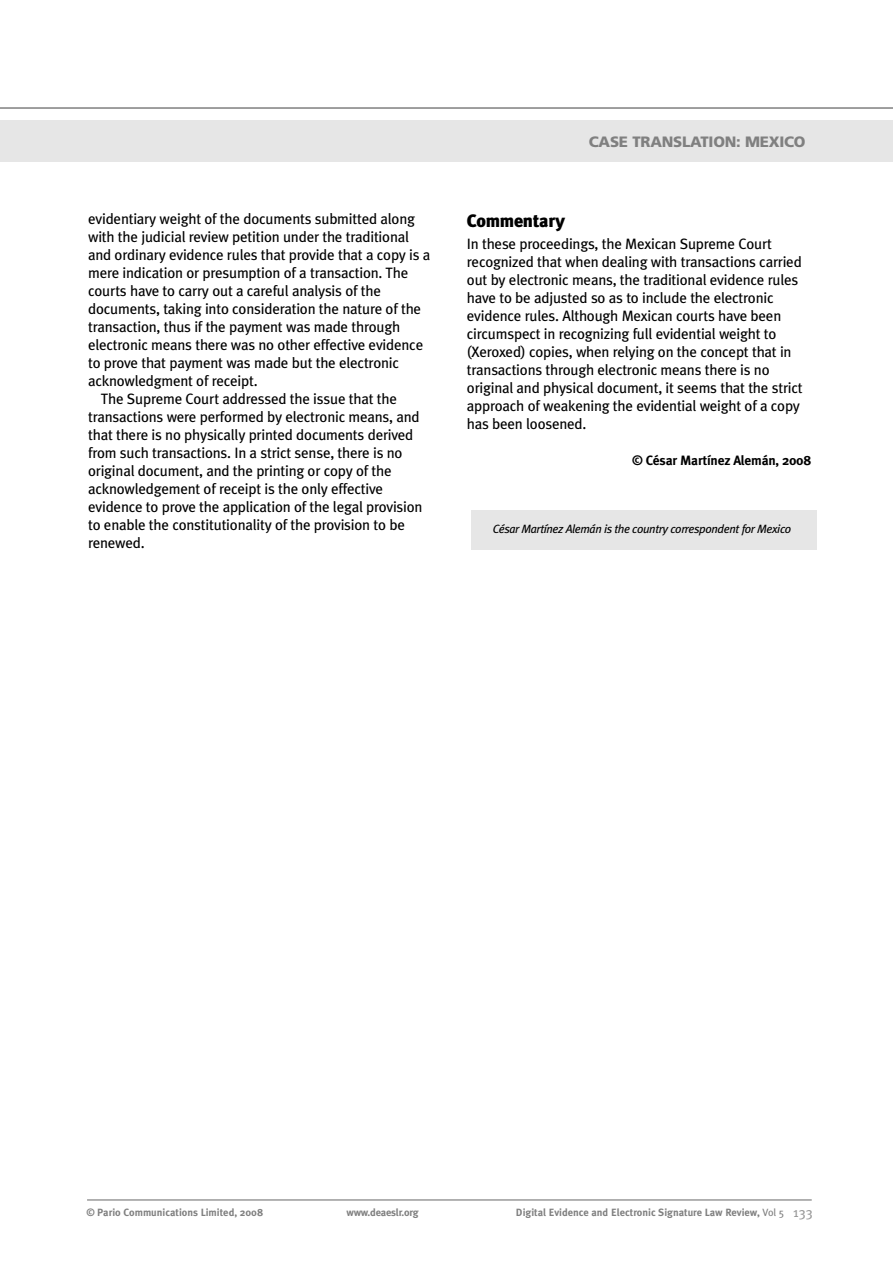
<style>
.page{position:relative;width:893px;height:1263px;background:#fff}
.page>*{position:absolute;margin:0;border:0;box-sizing:border-box;transform-origin:0 0}
.t1{font:900 18px "Meta Plus";letter-spacing:-.015em;color:#000}
.t2{font:15px/18px "Meta Plus";letter-spacing:-.015em;color:#000}
.t3{font:900 15px "Frutiger";letter-spacing:-.02em;color:#808080}
.t4{font:700 13.5px "Meta Plus";letter-spacing:-.015em;color:#000}
.t5{font:italic 12px "Meta Plus";letter-spacing:-.03em;color:#000}
.t6{font:700 10.5px "Meta Plus";color:#808080}
.t7{font:700 10.5px "Meta Plus";letter-spacing:-.02em;color:#808080}
.s1{font-weight:400}
.s2{font-weight:400;font-size:13.5px;color:#999}
</style>
<div class="page">
<hr style="left:87px;top:1199px;width:725px;height:2px;background:#999">
<hr style="left:0;top:107px;width:893px;height:2px;background:#808080">
<div style="left:0;top:120px;width:893px;height:42px;background:#e6e6e6"></div>
<div style="left:471px;top:510px;width:345px;height:40px;background:#e6e6e6"></div>
<p class="t2" style="left:88px;top:210px;width:328px">evidentiary weight of the documents submitted along</p>
<p class="t2" style="left:88px;top:228px;width:322px">with the judicial review petition under the traditional</p>
<p class="t2" style="left:88px;top:246px;width:344px">and ordinary evidence rules that provide that a copy is a</p>
<p class="t2" style="left:88px;top:264px;width:322px">mere indication or presumption of a transaction. The</p>
<p class="t2" style="left:88px;top:282px;width:294px">courts have to carry out a careful analysis of the</p>
<p class="t2" style="left:88px;top:300px;width:335px">documents, taking into consideration the nature of the</p>
<p class="t2" style="left:88px;top:318px;width:314px">transaction, thus if the payment was made through</p>
<p class="t2" style="left:88px;top:336px;width:337px">electronic means there was no other effective evidence</p>
<p class="t2" style="left:88px;top:354px;width:312px">to prove that payment was made but the electronic</p>
<p class="t2" style="left:88px;top:372px;width:171px">acknowledgment of receipt.</p>
<p class="t2" style="left:101px;top:390px;width:298px">The Supreme Court addressed the issue that the</p>
<p class="t2" style="left:88px;top:408px;width:333px">transactions were performed by electronic means, and</p>
<p class="t2" style="left:88px;top:426px;width:327px">that there is no physically printed documents derived</p>
<p class="t2" style="left:88px;top:444px;width:316px">from such transactions. In a strict sense, there is no</p>
<p class="t2" style="left:88px;top:462px;width:305px">original document, and the printing or copy of the</p>
<p class="t2" style="left:88px;top:480px;width:296px">acknowledgement of receipt is the only effective</p>
<p class="t2" style="left:88px;top:498px;width:336px">evidence to prove the application of the legal provision</p>
<p class="t2" style="left:88px;top:516px;width:318px">to enable the constitutionality of the provision to be</p>
<p class="t2" style="left:88px;top:534px;width:58px">renewed.</p>
<p class="t3" style="left:589px;top:135px;width:218px">CASE TRANSLATION: MEXICO</p>
<p class="t1" style="left:467px;top:210px;width:100px">Commentary</p>
<p class="t2" style="left:467px;top:235px;width:337px">In these proceedings, the Mexican Supreme Court recognized that when dealing with transactions carried out by electronic means, the traditional evidence rules have to be adjusted so as to include the electronic evidence rules. Although Mexican courts have been circumspect in recognizing full evidential weight to (Xeroxed) copies, when relying on the concept that in transactions through electronic means there is no original and physical document, it seems that the strict approach of weakening the evidential weight of a copy has been loosened.</p>
<p class="t4" style="left:632px;top:452px;width:181px">© César Martínez Alemán, 2008</p>
<p class="t5" style="left:493px;top:522px;width:300px">César Martínez Alemán is the country correspondent for Mexico</p>
<p class="t6" style="left:86px;top:1206px;width:179px">© Pario Communications Limited, 2008</p>
<p class="t7" style="left:346px;top:1206px;width:74px">www.deaeslr.org</p>
<p class="t6" style="left:516px;top:1206px;width:299px">Digital Evidence and Electronic Signature Law Review, <span class="s1">Vol 5</span> <span class="s2">133</span></p>
</div>
